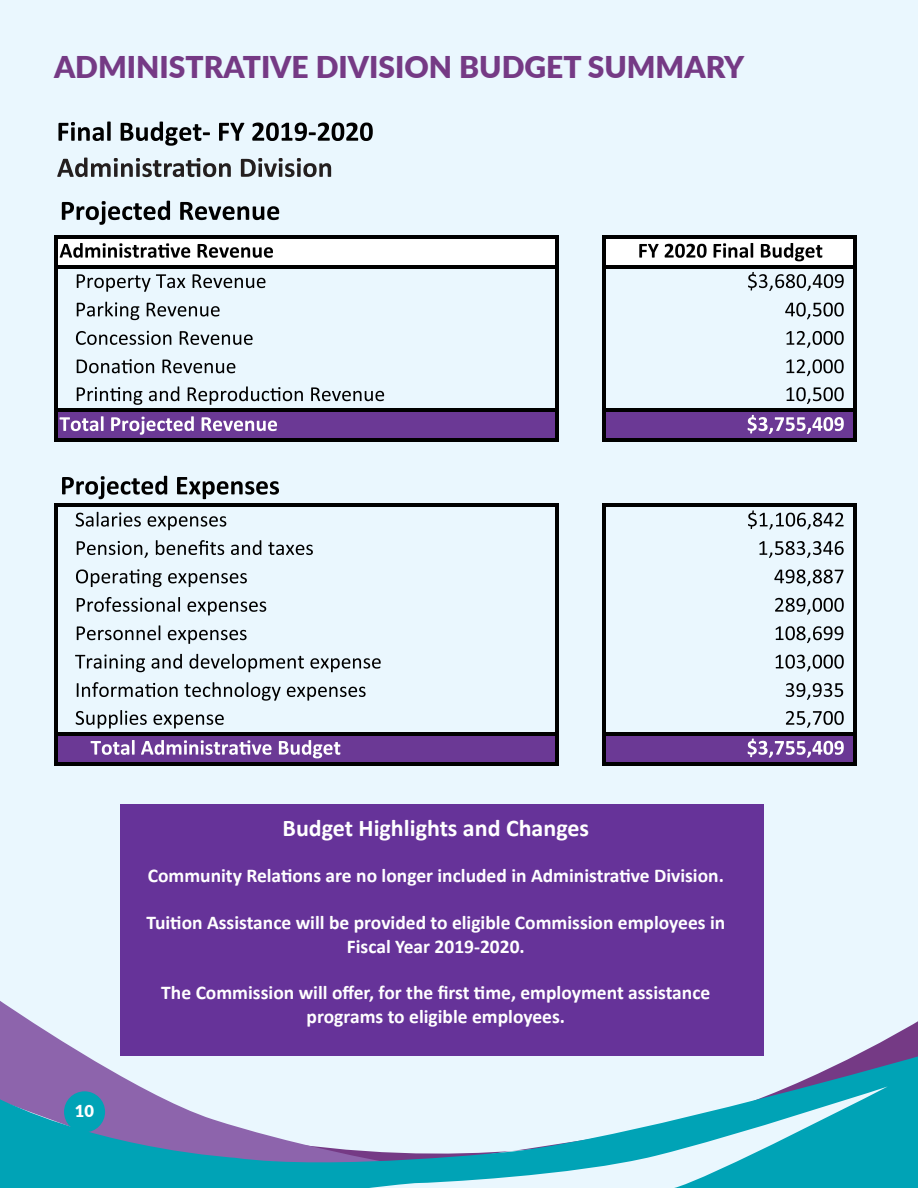
<style>
.page{position:relative;width:918px;height:1188px;background:#eaf7fe}
.page>*{position:absolute;margin:0;border:0;box-sizing:border-box;transform-origin:0 0}
.t1{font:900 30px "Lato";color:#753a85}
.t2{font:700 24px "Calibri";color:#fff}
.t3{font:700 19.5px/23.4px "Calibri";color:#fff;text-align:center}
.t4{font:900 16.5px "Lato";color:#fff}
</style>
<div class="page">
<svg style="left:854px;top:1022px;width:63px;height:34px"></svg>
<svg style="left:0;top:1001px;width:86px;height:55px"></svg>
<svg style="left:0;top:1056px;width:917px;height:132px"></svg>
<div style="left:64px;top:1091px;width:41px;height:41px;background:#00a3b6;border-radius:50%"></div>
<svg style="left:917px;top:1021px;width:1px;height:167px"></svg>
<div style="left:120px;top:804px;width:644px;height:252px;background:#639"></div>
<div style="left:604px;top:237px;width:251px;height:30px;background:#fff"></div>
<div style="left:57px;top:238px;width:500px;height:29px;background:#fff"></div>
<svg style="left:58px;top:122px;width:53px;height:19px"></svg>
<svg style="left:121px;top:122px;width:89px;height:24px"></svg>
<svg style="left:219px;top:123px;width:25px;height:18px"></svg>
<svg style="left:252px;top:123px;width:121px;height:18px"></svg>
<svg style="left:62px;top:201px;width:108px;height:24px"></svg>
<svg style="left:180px;top:202px;width:99px;height:18px"></svg>
<svg style="left:57px;top:158px;width:174px;height:19px"></svg>
<svg style="left:241px;top:158px;width:90px;height:19px"></svg>
<div style="left:56px;top:410px;width:501px;height:30px;background:#6b3995"></div>
<div style="left:604px;top:410px;width:251px;height:30px;background:#6b3995"></div>
<div style="left:56px;top:734px;width:501px;height:30px;background:#6b3995"></div>
<div style="left:604px;top:734px;width:251px;height:30px;background:#6b3995"></div>
<svg style="left:60px;top:243px;width:130px;height:15px"></svg>
<svg style="left:198px;top:244px;width:75px;height:14px"></svg>
<svg style="left:639px;top:244px;width:20px;height:14px"></svg>
<svg style="left:665px;top:244px;width:42px;height:14px"></svg>
<svg style="left:714px;top:243px;width:39px;height:15px"></svg>
<svg style="left:761px;top:243px;width:61px;height:18px"></svg>
<svg style="left:77px;top:274px;width:108px;height:18px"></svg>
<svg style="left:193px;top:274px;width:73px;height:14px"></svg>
<svg style="left:748px;top:272px;width:96px;height:19px"></svg>
<svg style="left:77px;top:302px;width:62px;height:18px"></svg>
<svg style="left:147px;top:303px;width:73px;height:14px"></svg>
<svg style="left:785px;top:303px;width:59px;height:16px"></svg>
<svg style="left:76px;top:331px;width:95px;height:14px"></svg>
<svg style="left:180px;top:331px;width:73px;height:14px"></svg>
<svg style="left:787px;top:331px;width:57px;height:17px"></svg>
<svg style="left:77px;top:359px;width:77px;height:14px"></svg>
<svg style="left:162px;top:360px;width:73px;height:13px"></svg>
<svg style="left:786px;top:359px;width:58px;height:17px"></svg>
<svg style="left:77px;top:387px;width:65px;height:18px"></svg>
<svg style="left:149px;top:386px;width:30px;height:15px"></svg>
<svg style="left:188px;top:386px;width:115px;height:19px"></svg>
<svg style="left:311px;top:387px;width:73px;height:14px"></svg>
<svg style="left:787px;top:387px;width:57px;height:17px"></svg>
<svg style="left:60px;top:416px;width:44px;height:15px"></svg>
<svg style="left:111px;top:416px;width:83px;height:19px"></svg>
<svg style="left:202px;top:417px;width:75px;height:14px"></svg>
<svg style="left:748px;top:415px;width:96px;height:19px"></svg>
<svg style="left:62px;top:476px;width:105px;height:23px"></svg>
<svg style="left:177px;top:477px;width:102px;height:22px"></svg>
<svg style="left:76px;top:512px;width:65px;height:15px"></svg>
<svg style="left:148px;top:516px;width:78px;height:14px"></svg>
<svg style="left:748px;top:510px;width:96px;height:19px"></svg>
<svg style="left:77px;top:541px;width:71px;height:17px"></svg>
<svg style="left:156px;top:540px;width:68px;height:15px"></svg>
<svg style="left:231px;top:540px;width:30px;height:15px"></svg>
<svg style="left:268px;top:542px;width:45px;height:13px"></svg>
<svg style="left:759px;top:541px;width:85px;height:17px"></svg>
<svg style="left:76px;top:569px;width:86px;height:18px"></svg>
<svg style="left:168px;top:573px;width:79px;height:14px"></svg>
<svg style="left:774px;top:569px;width:70px;height:17px"></svg>
<svg style="left:77px;top:597px;width:103px;height:15px"></svg>
<svg style="left:188px;top:601px;width:78px;height:14px"></svg>
<svg style="left:775px;top:598px;width:69px;height:17px"></svg>
<svg style="left:77px;top:625px;width:83px;height:15px"></svg>
<svg style="left:168px;top:630px;width:79px;height:14px"></svg>
<svg style="left:776px;top:626px;width:67px;height:17px"></svg>
<svg style="left:75px;top:655px;width:70px;height:17px"></svg>
<svg style="left:152px;top:654px;width:30px;height:15px"></svg>
<svg style="left:189px;top:654px;width:115px;height:18px"></svg>
<svg style="left:310px;top:658px;width:71px;height:14px"></svg>
<svg style="left:776px;top:655px;width:68px;height:16px"></svg>
<svg style="left:77px;top:682px;width:101px;height:15px"></svg>
<svg style="left:184px;top:682px;width:97px;height:19px"></svg>
<svg style="left:287px;top:687px;width:79px;height:14px"></svg>
<svg style="left:786px;top:683px;width:57px;height:17px"></svg>
<svg style="left:76px;top:710px;width:71px;height:19px"></svg>
<svg style="left:154px;top:715px;width:70px;height:14px"></svg>
<svg style="left:786px;top:711px;width:58px;height:17px"></svg>
<svg style="left:91px;top:740px;width:44px;height:15px"></svg>
<svg style="left:141px;top:740px;width:131px;height:15px"></svg>
<svg style="left:279px;top:740px;width:61px;height:18px"></svg>
<svg style="left:748px;top:739px;width:96px;height:19px"></svg>
<hr style="left:58px;top:235px;width:501px;height:4px;background:#000">
<hr style="left:58px;top:265px;width:501px;height:3px;background:#000">
<hr style="left:58px;top:408px;width:501px;height:4px;background:#000">
<hr style="left:58px;top:438px;width:501px;height:4px;background:#000">
<hr style="left:54px;top:235px;width:4px;height:207px;background:#000">
<hr style="left:556px;top:239px;width:3px;height:203px;background:#000">
<hr style="left:58px;top:503px;width:501px;height:4px;background:#000">
<hr style="left:603px;top:235px;width:3px;height:207px;background:#000">
<hr style="left:853px;top:239px;width:3px;height:203px;background:#000">
<hr style="left:58px;top:732px;width:501px;height:4px;background:#000">
<hr style="left:58px;top:762px;width:501px;height:3px;background:#000">
<hr style="left:54px;top:503px;width:4px;height:262px;background:#000">
<hr style="left:556px;top:507px;width:3px;height:258px;background:#000">
<hr style="left:603px;top:503px;width:3px;height:262px;background:#000">
<hr style="left:853px;top:507px;width:3px;height:258px;background:#000">
<hr style="left:606px;top:235px;width:250px;height:4px;background:#000">
<hr style="left:606px;top:265px;width:250px;height:3px;background:#000">
<hr style="left:606px;top:408px;width:250px;height:4px;background:#000">
<hr style="left:606px;top:438px;width:250px;height:4px;background:#000">
<hr style="left:606px;top:503px;width:250px;height:4px;background:#000">
<hr style="left:606px;top:732px;width:250px;height:4px;background:#000">
<hr style="left:606px;top:762px;width:250px;height:3px;background:#000">
<h1 class="t1" style="left:54px;top:45px;width:692px">ADMINISTRATIVE DIVISION BUDGET SUMMARY</h1>
<p class="t4" style="left:75px;top:1099px;width:21px">10</p>
<p class="t2" style="left:283px;top:811px;width:308px">Budget Highlights and Changes</p>
<p class="t3" style="left:148px;top:864px;width:578px">Community Relations are no longer included in Administrative Division.</p>
<p class="t3" style="left:146px;top:911px;width:580px">Tuition Assistance will be provided to eligible Commission employees in<br>Fiscal Year 2019-2020.</p>
<p class="t3" style="left:161px;top:981px;width:551px">The Commission will offer, for the first time, employment assistance programs to eligible employees.</p>
</div>
